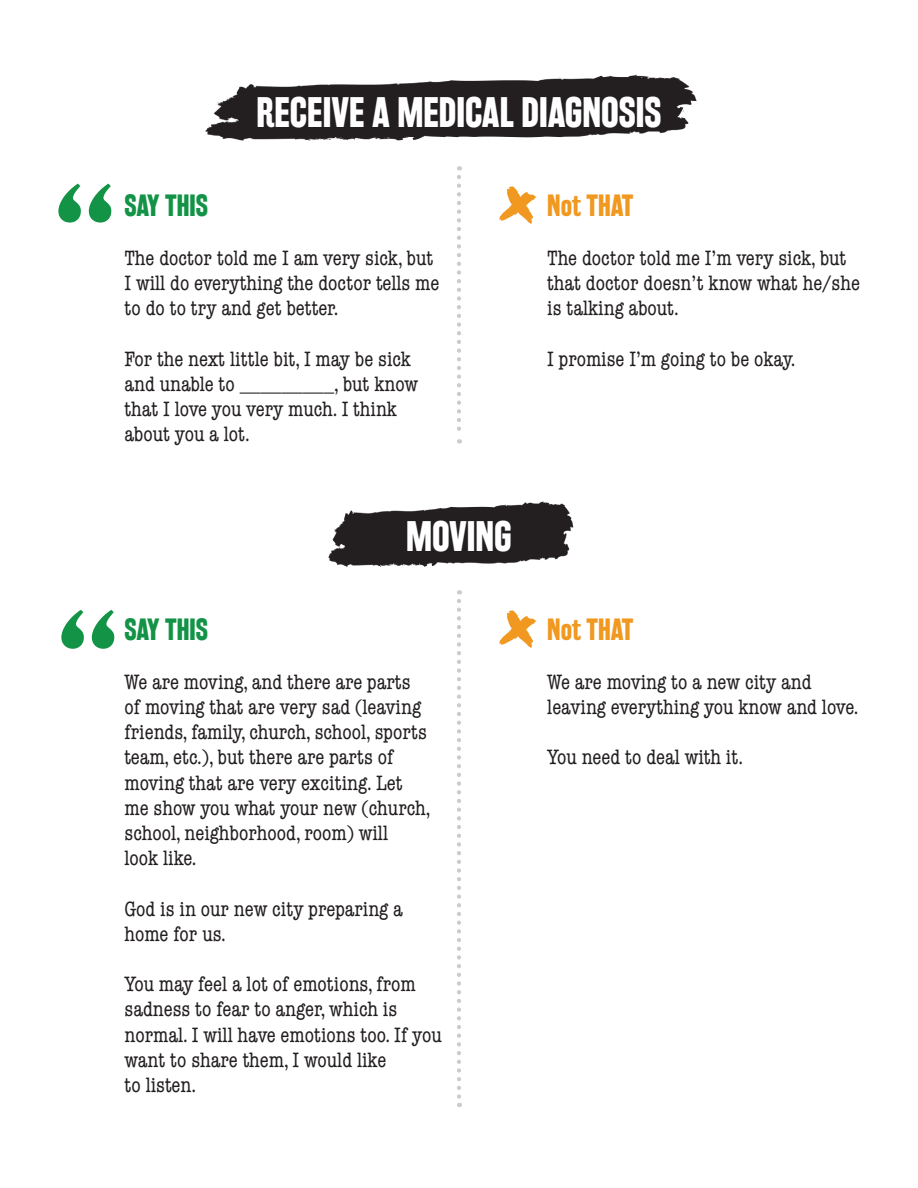
<style>
.page{position:relative;width:918px;height:1188px;background:#fff}
.page>*{position:absolute;margin:0;border:0;box-sizing:border-box;transform-origin:0 0}
.Heading{font:700 37.5px "Rakesly Rg";color:#fff}
.Say_This_heading{font:700 27px "Rakesly Rg";color:#129346}
.Not_That_heading{font:700 27px "Rakesly Rg";color:#f0981f}
.typewriter{font:condensed 21px/25.2px "American Typewriter Std";color:#231f20}
</style>
<div class="page">
<img style="left:328px;top:501px;width:246px;height:66px">
<img style="left:205px;top:74px;width:492px;height:67px">
<svg style="left:58px;top:184px;width:23px;height:39px"></svg>
<svg style="left:89px;top:184px;width:22px;height:39px"></svg>
<svg style="left:61px;top:610px;width:23px;height:39px"></svg>
<svg style="left:92px;top:610px;width:22px;height:39px"></svg>
<svg style="left:457px;top:177px;width:4px;height:266px"></svg>
<svg style="left:457px;top:601px;width:4px;height:506px"></svg>
<svg style="left:499px;top:186px;width:37px;height:38px"></svg>
<svg style="left:499px;top:610px;width:37px;height:38px"></svg>
<p class="Say_This_heading" style="left:124px;top:189px;width:85px">SAY THIS</p>
<p class="Heading" style="left:257px;top:90px;width:406px">RECEIVE A MEDICAL DIAGNOSIS</p>
<p class="Not_That_heading" style="left:547px;top:189px;width:88px">Not THAT</p>
<p class="typewriter" style="left:124px;top:245px;width:316px">The doctor told me I am very sick, but<br>I will do everything the doctor tells me to do to try and get better.</p>
<p class="typewriter" style="left:124px;top:346px;width:295px">For the next little bit, I may be sick and unable to _________, but know that I love you very much. I think about you a lot.</p>
<p class="Say_This_heading" style="left:124px;top:613px;width:85px">SAY THIS</p>
<p class="Heading" style="left:406px;top:514px;width:107px">MOVING</p>
<p class="typewriter" style="left:124px;top:669px;width:307px">We are moving, and there are parts of moving that are very sad (leaving friends, family, church, school, sports team, etc.), but there are parts of moving that are very exciting. Let me show you what your new (church, school, neighborhood, room) will</p>
<p class="typewriter" style="left:124px;top:846px;width:73px">look like.</p>
<p class="typewriter" style="left:124px;top:896px;width:280px">God is in our new city preparing a home for us.</p>
<p class="typewriter" style="left:124px;top:972px;width:319px">You may feel a lot of emotions, from sadness to fear to anger, which is normal. I will have emotions too. If you want to share them, I would like</p>
<p class="typewriter" style="left:124px;top:1073px;width:73px">to listen.</p>
<p class="typewriter" style="left:547px;top:245px;width:314px">The doctor told me I’m very sick, but that doctor doesn’t know what he/she is talking about.</p>
<p class="typewriter" style="left:547px;top:346px;width:250px">I promise I’m going to be okay.</p>
<p class="Not_That_heading" style="left:547px;top:613px;width:88px">Not THAT</p>
<p class="typewriter" style="left:547px;top:669px;width:313px">We are moving to a new city and leaving everything you know and love.</p>
<p class="typewriter" style="left:547px;top:745px;width:197px">You need to deal with it.</p>
</div>
